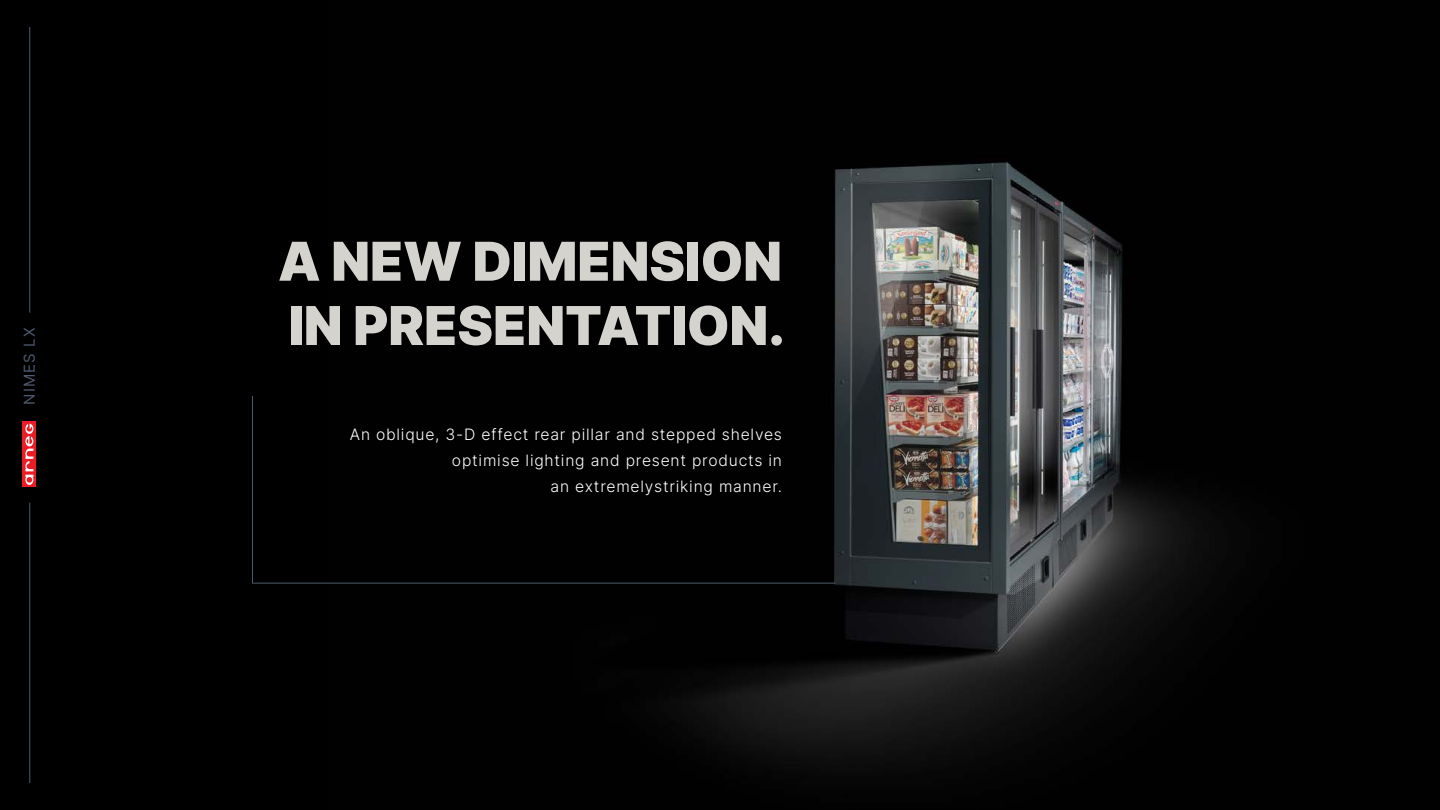
<style>
.page{position:relative;width:1440px;height:810px;background:#fff}
.page>*{position:absolute;margin:0;border:0;box-sizing:border-box;transform-origin:0 0}
.t1{font:900 53.55px/64.3px "Inter";color:#d5d3ce}
.t2{font:300 15.67px/26.2px "Inter";letter-spacing:.05em;color:#fff;text-align:right}
.t3{font:15px "Inter";letter-spacing:.075em;color:#4f5b6e}
</style>
<div class="page">
<div style="left:0;top:0;width:58px;height:810px;background:#000"></div>
<hr style="left:29px;top:27px;width:1px;height:286px;background:#4f5b6e">
<hr style="left:29px;top:503px;width:1px;height:280px;background:#4f5b6e">
<div style="left:23px;top:421px;width:13px;height:66px;background:#ed1c24"></div>
<svg style="left:25px;top:424px;width:8px;height:61px"></svg>
<div style="left:58px;top:0;width:1382px;height:810px;background:#000"></div>
<img style="left:670px;top:162px;width:545px;height:610px">
<svg style="left:252px;top:395px;width:584px;height:189px"></svg>
<p class="t3" style="left:18px;top:405px;width:79px;rotate:-90deg">NIMES LX</p>
<h1 class="t1" style="left:278px;top:228px;width:508px">A NEW DIMENSION<br>IN PRESENTATION.</h1>
<p class="t2" style="left:350px;top:421px;width:434px">An oblique, 3-D effect rear pillar and stepped shelves optimise lighting and present products in<br>an extremelystriking manner.</p>
</div>
